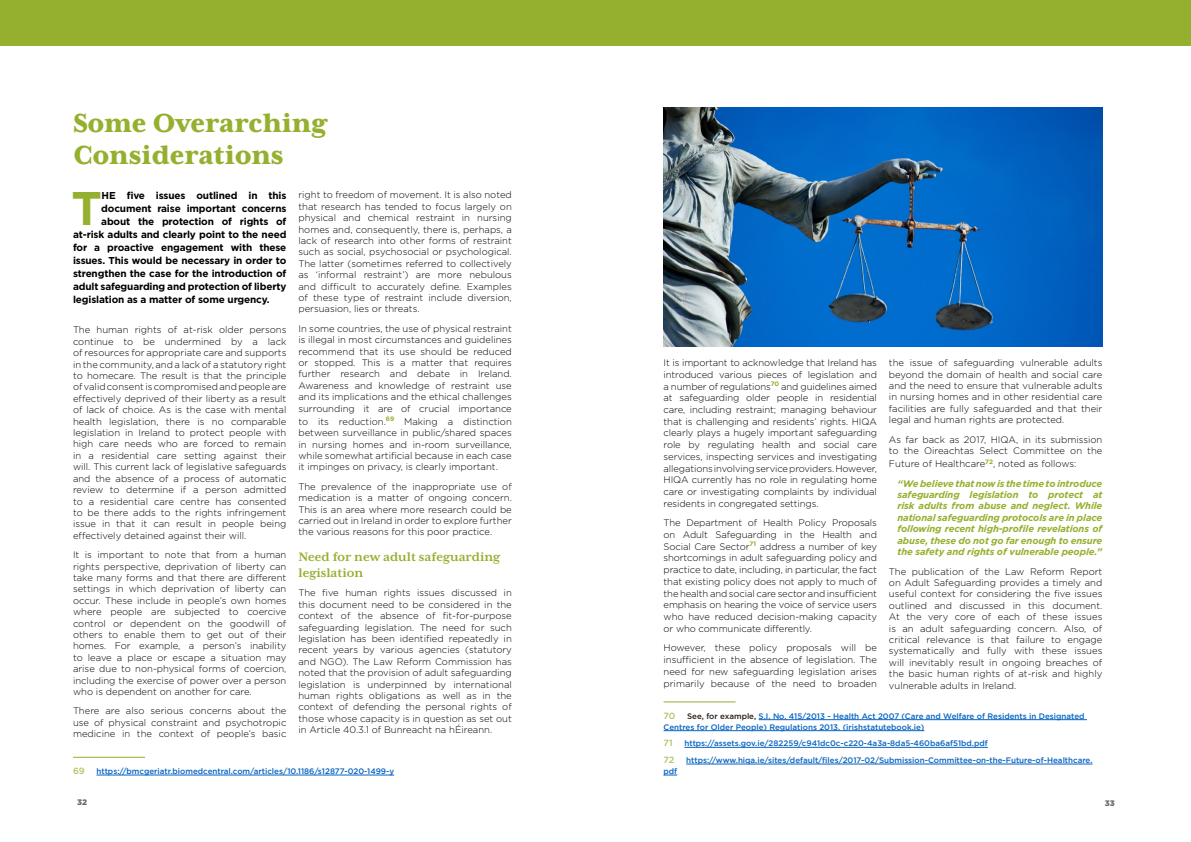
<style>
.page{position:relative;width:1191px;height:842px;background:#fff}
.page>*{position:absolute;margin:0;border:0;box-sizing:border-box;transform-origin:0 0}
.t1{font:700 47.1px "Gotham Pro";color:#95b02f}
.t2{font:800 30px/32px "Mrs Eaves XL Serif OT";color:#95b02f}
.heading_3{font:700 14px/16px "Mrs Eaves XL Serif OT";color:#95b02f}
.t3{font:700 10px "Gotham Pro";letter-spacing:-.015em;color:#000}
.t4{font:300 9.5px/11.4px "Gotham Pro";color:#000;text-align:justify}
.t5{font:italic 700 9.5px/11.4px "Gotham Pro";letter-spacing:-.01em;color:#95b02f;text-align:justify}
.Paragraph_Style_5{font:500 9px "Gotham Pro";letter-spacing:-.015em;color:#b2c264}
.Paragraph_Style_5-2{font:500 8px/11px "Gotham Pro";color:#0563c1}
.t6{font:900 8px "Gotham Pro";color:#69696b}
.s1{color:#261e18}
</style>
<div class="page">
<hr style="left:73px;top:757px;width:72px;height:1px;background:#95b02f">
<hr style="left:96px;top:775px;width:298px;height:1px;background:#0563c1">
<hr style="left:663px;top:702px;width:72px;height:1px;background:#95b02f">
<hr style="left:758px;top:719px;width:329px;height:1px;background:#0563c1">
<hr style="left:663px;top:730px;width:261px;height:1px;background:#0563c1">
<hr style="left:684px;top:747px;width:304px;height:1px;background:#0563c1">
<hr style="left:686px;top:764px;width:406px;height:1px;background:#0563c1">
<svg style="left:663px;top:775px;width:14px;height:1px"></svg>
<div style="left:0;top:0;width:1191px;height:45px;background:#95b02f"></div>
<img style="left:663px;top:108px;width:439px;height:238px">
<p class="t2" style="left:73px;top:107px;width:255px">Some Overarching<br>Considerations</p>
<p class="t1" style="left:71px;top:181px;width:32px">T</p>
<p class="t3" style="left:101px;top:189px;width:186px">HE five issues outlined in this</p>
<p class="t4" style="left:298px;top:189px;width:215px">right to freedom of movement. It is also noted that research has tended to focus largely on physical and chemical restraint in nursing homes and, consequently, there is, perhaps, a lack of research into other forms of restraint such as social, psychosocial or psychological.<br>The latter (sometimes referred to collectively as ‘informal restraint’) are more nebulous and difficult to accurately define. Examples of these type of restraint include diversion, persuasion, lies or threats.</p>
<p class="t4" style="left:298px;top:323px;width:215px">In some countries, the use of physical restraint is illegal in most circumstances and guidelines recommend that its use should be reduced or stopped. This is a matter that requires further research and debate in Ireland.<br>Awareness and knowledge of restraint use and its implications and the ethical challenges surrounding it are of crucial importance</p>
<p class="t4" style="left:298px;top:416px;width:215px">to its reduction.<sup>69</sup> Making a distinction between surveillance in public/shared spaces in nursing homes and in-room surveillance, while somewhat artificial because in each case it impinges on privacy, is clearly important.</p>
<p class="t4" style="left:298px;top:481px;width:215px">The prevalence of the inappropriate use of medication is a matter of ongoing concern.<br>This is an area where more research could be carried out in Ireland in order to explore further the various reasons for this poor practice.</p>
<p class="heading_3" style="left:298px;top:549px;width:203px">Need for new adult safeguarding legislation</p>
<p class="t4" style="left:298px;top:587px;width:215px">The five human rights issues discussed in this document need to be considered in the context of the absence of fit-for-purpose safeguarding legislation. The need for such legislation has been identified repeatedly in recent years by various agencies (statutory and NGO). The Law Reform Commission has noted that the provision of adult safeguarding legislation is underpinned by international human rights obligations as well as in the context of defending the personal rights of those whose capacity is in question as set out in Article 40.3.1 of Bunreacht na hÉireann.</p>
<p class="t3" style="left:101px;top:202px;width:187px">document raise important concerns</p>
<p class="t3" style="left:101px;top:215px;width:187px">about the protection of rights of</p>
<p class="t3" style="left:73px;top:228px;width:215px">at-risk adults and clearly point to the need</p>
<p class="t3" style="left:73px;top:241px;width:215px">for a proactive engagement with these</p>
<p class="t3" style="left:73px;top:254px;width:215px">issues. This would be necessary in order to</p>
<p class="t3" style="left:73px;top:267px;width:215px">strengthen the case for the introduction of</p>
<p class="t3" style="left:73px;top:280px;width:215px">adult safeguarding and protection of liberty</p>
<p class="t3" style="left:73px;top:293px;width:198px">legislation as a matter of some urgency.</p>
<p class="t4" style="left:73px;top:324px;width:215px">The human rights of at-risk older persons continue to be undermined by a lack of resources for appropriate care and supports in the community, and a lack of a statutory right to homecare. The result is that the principle of valid consent is compromised and people are effectively deprived of their liberty as a result of lack of choice. As is the case with mental health legislation, there is no comparable legislation in Ireland to protect people with high care needs who are forced to remain in a residential care setting against their will. This current lack of legislative safeguards and the absence of a process of automatic review to determine if a person admitted to a residential care centre has consented to be there adds to the rights infringement issue in that it can result in people being effectively detained against their will.</p>
<p class="t4" style="left:73px;top:549px;width:215px">It is important to note that from a human rights perspective, deprivation of liberty can take many forms and that there are different settings in which deprivation of liberty can occur. These include in people’s own homes where people are subjected to coercive control or dependent on the goodwill of others to enable them to get out of their homes. For example, a person’s inability to leave a place or escape a situation may arise due to non-physical forms of coercion, including the exercise of power over a person who is dependent on another for care.</p>
<p class="t4" style="left:73px;top:705px;width:215px">There are also serious concerns about the use of physical constraint and psychotropic medicine in the context of people’s basic</p>
<p class="Paragraph_Style_5" style="left:73px;top:766px;width:13px">69</p>
<p class="Paragraph_Style_5-2" style="left:96px;top:765px;width:299px">https://bmcgeriatr.biomedcentral.com/articles/10.1186/s12877-020-1499-y</p>
<p class="t4" style="left:889px;top:357px;width:215px">the issue of safeguarding vulnerable adults beyond the domain of health and social care and the need to ensure that vulnerable adults in nursing homes and in other residential care facilities are fully safeguarded and that their legal and human rights are protected.</p>
<p class="t4" style="left:889px;top:434px;width:215px">As far back as 2017, HIQA, in its submission to the Oireachtas Select Committee on the</p>
<p class="t4" style="left:889px;top:458px;width:189px">Future of Healthcare<sup>72</sup>, noted as follows:</p>
<p class="t5" style="left:897px;top:477px;width:206px">“We believe that now is the time to introduce safeguarding legislation to protect at risk adults from abuse and neglect. While national safeguarding protocols are in place following recent high-profile revelations of abuse, these do not go far enough to ensure the safety and rights of vulnerable people.”</p>
<p class="t4" style="left:889px;top:565px;width:215px">The publication of the Law Reform Report on Adult Safeguarding provides a timely and useful context for considering the five issues outlined and discussed in this document.<br>At the very core of each of these issues is an adult safeguarding concern. Also, of critical relevance is that failure to engage systematically and fully with these issues will inevitably result in ongoing breaches of the basic human rights of at-risk and highly vulnerable adults in Ireland.</p>
<p class="t4" style="left:663px;top:357px;width:215px;line-height:11.7px">It is important to acknowledge that Ireland has introduced various pieces of legislation and a number of regulations<sup>70</sup> and guidelines aimed at safeguarding older people in residential care, including restraint; managing behaviour that is challenging and residents’ rights. HIQA clearly plays a hugely important safeguarding role by regulating health and social care services, inspecting services and investigating allegations involving service providers. However, HIQA currently has no role in regulating home care or investigating complaints by individual residents in congregated settings.</p>
<p class="t4" style="left:663px;top:517px;width:215px;line-height:11.7px">The Department of Health Policy Proposals on Adult Safeguarding in the Health and Social Care Sector<sup>71</sup> address a number of key shortcomings in adult safeguarding policy and practice to date, including, in particular, the fact that existing policy does not apply to much of the health and social care sector and insufficient emphasis on hearing the voice of service users who have reduced decision-making capacity or who communicate differently.</p>
<p class="t4" style="left:663px;top:642px;width:215px;line-height:11.7px">However, these policy proposals will be insufficient in the absence of legislation. The need for new safeguarding legislation arises primarily because of the need to broaden</p>
<p class="Paragraph_Style_5" style="left:663px;top:710px;width:13px">70</p>
<p class="Paragraph_Style_5-2" style="left:663px;top:710px;width:422px;text-indent:24px"><span class="s1">See, for example,</span> S.I. No. 415/2013 - Health Act 2007 (Care and Welfare of Residents in Designated<br>Centres for Older People) Regulations 2013. (irishstatutebook.ie)</p>
<p class="Paragraph_Style_5" style="left:663px;top:738px;width:11px">71</p>
<p class="Paragraph_Style_5-2" style="left:684px;top:738px;width:305px">https://assets.gov.ie/282259/c941dc0c-c220-4a3a-8da5-460ba6af51bd.pdf</p>
<p class="Paragraph_Style_5" style="left:663px;top:755px;width:12px">72</p>
<p class="Paragraph_Style_5-2" style="left:686px;top:754px;width:408px">https://www.hiqa.ie/sites/default/files/2017-02/Submission-Committee-on-the-Future-of-Healthcare.</p>
<p class="Paragraph_Style_5-2" style="left:663px;top:765px;width:15px">pdf</p>
<p class="t6" style="left:77px;top:797px;width:11px">32</p>
<p class="t6" style="left:1104px;top:799px;width:11px">33</p>
</div>
